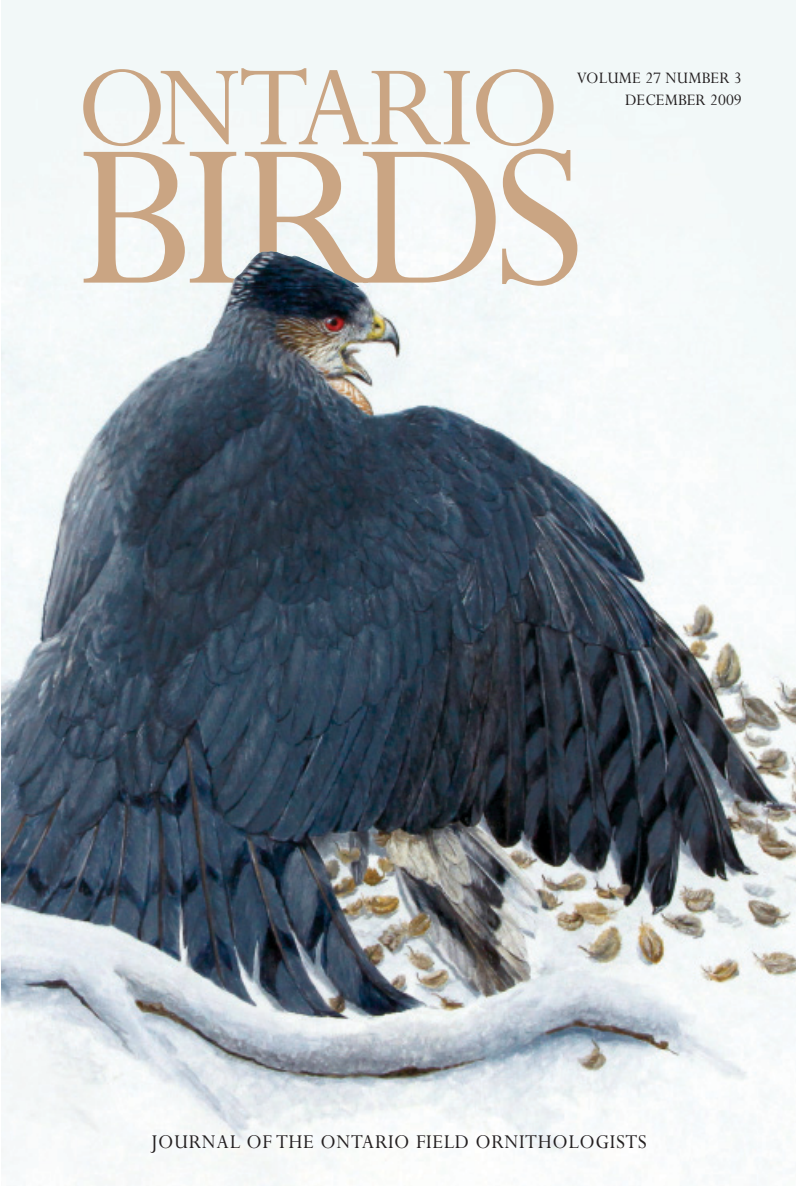
<style>
.page{position:relative;width:798px;height:1186px;background:#fff}
.page>*{position:absolute;margin:0;border:0;box-sizing:border-box;transform-origin:0 0}
.t1{font:228px "Perpetua";letter-spacing:-.05em;color:#caa583}
.t2{font:128px "Perpetua";letter-spacing:-.035em;color:#caa583}
.t3{font:22px "Perpetua";letter-spacing:.025em;color:#231f20;scale:.96 1}
.t4{font:18px/22px "Perpetua";letter-spacing:.005em;color:#231f20;text-align:right;scale:.95 1}
</style>
<div class="page">
<img style="left:1px;top:0;width:794px;height:1185px">
<img style="left:230px;top:251px;width:133px;height:35px">
<h2 class="t2" style="left:76px;top:64px;width:486px">ONTARIO</h2>
<h1 class="t1" style="left:76px;top:139px;width:510px">BIRDS</h1>
<p class="t4" style="left:577px;top:69px;width:175px">VOLUME 27 NUMBER 3<br>DECEMBER 2009</p>
<p class="t3" style="left:151px;top:1133px;width:518px">JOURNAL OF THE ONTARIO FIELD ORNITHOLOGISTS</p>
</div>
